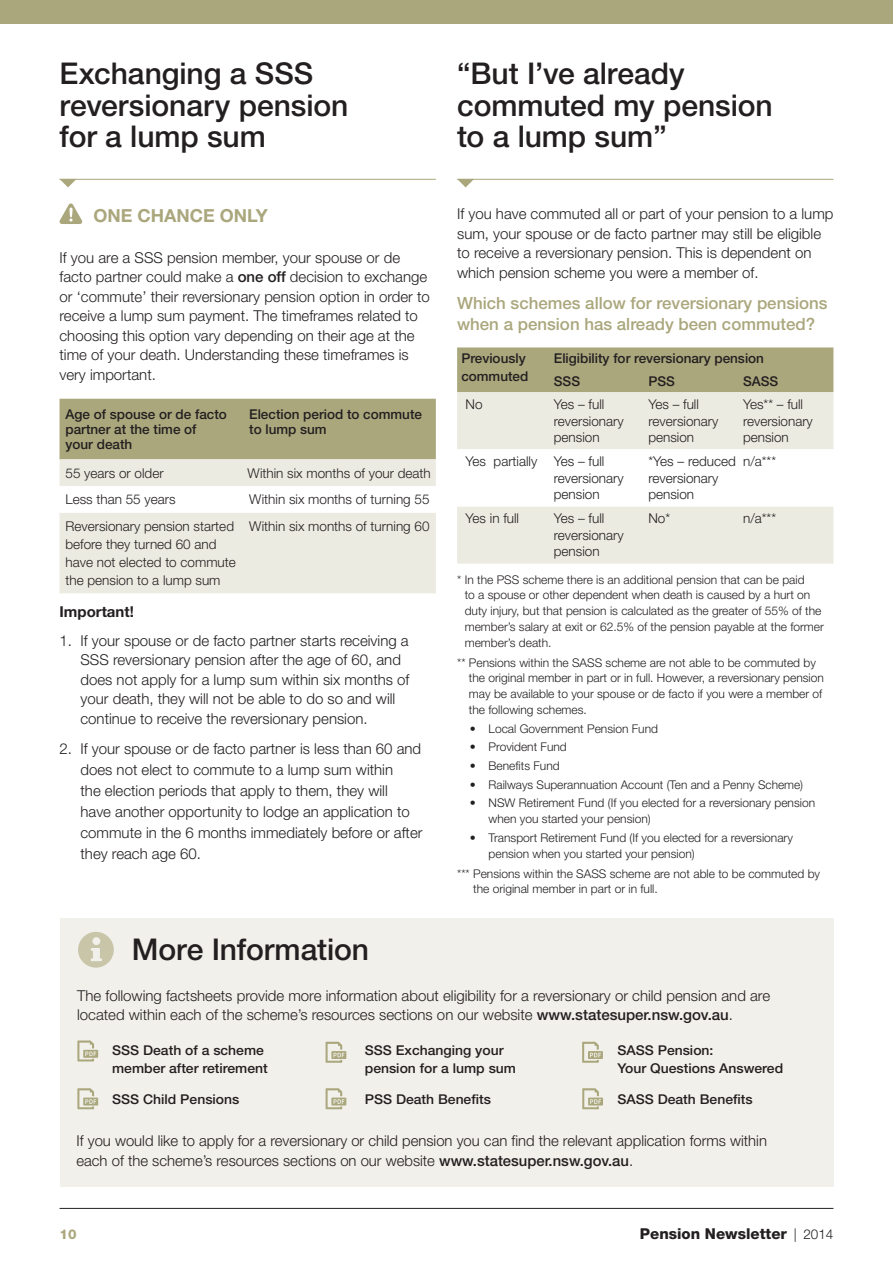
<style>
.page{position:relative;width:893px;height:1263px;background:#fff}
.page>*{position:absolute;margin:0;border:0;box-sizing:border-box;transform-origin:0 0}
.t1{font:500 30px/31.5px "Helvetica Neue LT Std";letter-spacing:-.005em;color:#231f20}
.t2{font:700 18px "Helvetica Neue LT Std";color:#aaa77d}
.t3{font:500 16.8px/21px "Helvetica Neue LT Std";color:#aaa77d}
.t4{font:300 15px/19.5px "Helvetica Neue LT Std";color:#231f20}
.t5{font:800 15px "Helvetica Neue LT Std";color:#231f20}
.t6{font:700 15px "Helvetica Neue LT Std";color:#231f20}
.t7{font:300 13.5px/16.5px "Helvetica Neue LT Std";color:#231f20}
.t8{font:500 13.5px/18px "Helvetica Neue LT Std";color:#231f20}
.t9{font:800 13.5px "Helvetica Neue LT Std";color:#aaa77d}
.t10{font:300 12px/15.8px "Helvetica Neue LT Std";color:#231f20}
.s1{font-weight:500}
.s2{font-weight:300;font-size:13.5px}
</style>
<div class="page">
<div style="left:0;top:0;width:893px;height:24px;background:#aaa77d"></div>
<hr style="left:60px;top:1208px;width:773px;height:1px;background:#231f20">
<hr style="left:60px;top:179px;width:376px;height:1px;background:#aaa77d">
<div style="left:60px;top:399px;width:376px;height:60px;background:#aaa77d"></div>
<div style="left:60px;top:459px;width:376px;height:134px;background:#ecebe2"></div>
<svg style="left:60px;top:486px;width:376px;height:27px"></svg>
<svg style="left:60px;top:179px;width:17px;height:8px"></svg>
<svg style="left:59px;top:203px;width:23px;height:21px"></svg>
<hr style="left:892px;top:221px;width:1px;height:1042px;background:#f1f1f2">
<div style="left:60px;top:918px;width:773px;height:269px;background:#f1f0ea"></div>
<svg style="left:77px;top:1040px;width:21px;height:21px"></svg>
<svg style="left:77px;top:1088px;width:21px;height:21px"></svg>
<svg style="left:326px;top:1088px;width:20px;height:21px"></svg>
<svg style="left:582px;top:1088px;width:21px;height:21px"></svg>
<svg style="left:326px;top:1042px;width:20px;height:21px"></svg>
<svg style="left:582px;top:1042px;width:21px;height:21px"></svg>
<hr style="left:457px;top:179px;width:376px;height:1px;background:#aaa77d">
<div style="left:457px;top:347px;width:376px;height:45px;background:#aaa77d"></div>
<div style="left:457px;top:392px;width:376px;height:172px;background:#ecebe2"></div>
<svg style="left:457px;top:449px;width:376px;height:57px"></svg>
<svg style="left:457px;top:179px;width:16px;height:8px"></svg>
<svg style="left:78px;top:932px;width:36px;height:36px"></svg>
<h1 class="t1" style="left:60px;top:58px;width:290px">Exchanging a SSS reversionary pension for a lump sum</h1>
<p class="t2" style="left:94px;top:205px;width:176px">ONE CHANCE ONLY</p>
<p class="t4" style="left:60px;top:248px;width:372px">If you are a SSS pension member, your spouse or de facto partner could make a <span class="s1">one off</span> decision to exchange or ‘commute’ their reversionary pension option in order to receive a lump sum payment. The timeframes related to choosing this option vary depending on their age at the time of your death. Understanding these timeframes is very important.</p>
<p class="t8" style="left:66px;top:406px;width:163px;line-height:15px">Age of spouse or de facto partner at the time of your death</p>
<p class="t8" style="left:249px;top:406px;width:174px;line-height:15px">Election period to commute to lump sum</p>
<p class="t7" style="left:66px;top:464px;width:100px">55 years or older</p>
<p class="t7" style="left:247px;top:464px;width:185px">Within six months of your death</p>
<p class="t7" style="left:66px;top:491px;width:112px">Less than 55 years</p>
<p class="t7" style="left:249px;top:491px;width:182px">Within six months of turning 55</p>
<p class="t7" style="left:66px;top:517px;width:172px;line-height:18px">Reversionary pension started before they turned 60 and have not elected to commute the pension to a lump sum</p>
<p class="t7" style="left:249px;top:517px;width:182px">Within six months of turning 60</p>
<p class="t6" style="left:60px;top:603px;width:76px">Important!</p>
<p class="t4" style="left:81px;top:630px;width:330px;text-indent:-21px">1. If your spouse or de facto partner starts receiving a SSS reversionary pension after the age of 60, and does not apply for a lump sum within six months of your death, they will not be able to do so and will continue to receive the reversionary pension.</p>
<p class="t4" style="left:81px;top:738px;width:344px;line-height:21px;text-indent:-21px">2. If your spouse or de facto partner is less than 60 and does not elect to commute to a lump sum within<br>the election periods that apply to them, they will<br>have another opportunity to lodge an application to commute in the 6 months immediately before or after they reach age 60.</p>
<h1 class="t1" style="left:132px;top:933px;width:239px">More Information</h1>
<h1 class="t1" style="left:457px;top:58px;width:317px">“But I’ve already commuted my pension to a lump sum”</h1>
<p class="t4" style="left:457px;top:204px;width:378px">If you have commuted all or part of your pension to a lump sum, your spouse or de facto partner may still be eligible to receive a reversionary pension. This is dependent on which pension scheme you were a member of.</p>
<p class="t3" style="left:457px;top:293px;width:372px">Which schemes allow for reversionary pensions when a pension has already been commuted?</p>
<p class="t8" style="left:461px;top:350px;width:69px">Previously commuted</p>
<p class="t8" style="left:554px;top:347px;width:212px;line-height:22.4px">Eligibility for reversionary pension<br>SSS</p>
<p class="t8" style="left:648px;top:372px;width:28px">PSS</p>
<p class="t8" style="left:743px;top:372px;width:37px">SASS</p>
<p class="t7" style="left:466px;top:396px;width:19px">No</p>
<p class="t7" style="left:554px;top:396px;width:71px">Yes – full reversionary pension</p>
<p class="t7" style="left:648px;top:396px;width:71px">Yes – full reversionary pension</p>
<p class="t7" style="left:743px;top:396px;width:71px">Yes** – full reversionary pension</p>
<p class="t7" style="left:554px;top:453px;width:71px;text-indent:-88px">Yes partially Yes – full reversionary pension</p>
<p class="t7" style="left:648px;top:453px;width:89px">*Yes – reduced reversionary pension</p>
<p class="t7" style="left:743px;top:453px;width:35px">n/a***</p>
<p class="t7" style="left:466px;top:510px;width:55px">Yes in full</p>
<p class="t7" style="left:554px;top:510px;width:71px">Yes – full reversionary pension</p>
<p class="t7" style="left:648px;top:510px;width:23px">No*</p>
<p class="t7" style="left:743px;top:510px;width:35px">n/a***</p>
<p class="t10" style="left:465px;top:571px;width:361px;text-indent:-8px">* In the PSS scheme there is an additional pension that can be paid<br>to a spouse or other dependent when death is caused by a hurt on duty injury, but that pension is calculated as the greater of 55% of the member’s salary at exit or 62.5% of the pension payable at the former member’s death.</p>
<p class="t10" style="left:469px;top:654px;width:357px;text-indent:-12px">** Pensions within the SASS scheme are not able to be commuted by the original member in part or in full. However, a reversionary pension may be available to your spouse or de facto if you were a member of the following schemes.</p>
<p class="t10" style="left:470px;top:720px;width:190px">• Local Government Pension Fund</p>
<p class="t10" style="left:470px;top:739px;width:98px">• Provident Fund</p>
<p class="t10" style="left:470px;top:758px;width:91px">• Benefits Fund</p>
<p class="t10" style="left:470px;top:776px;width:335px">• Railways Superannuation Account (Ten and a Penny Scheme)</p>
<p class="t10" style="left:489px;top:795px;width:328px;text-indent:-19px">• NSW Retirement Fund (If you elected for a reversionary pension when you started your pension)</p>
<p class="t10" style="left:489px;top:829px;width:306px;text-indent:-19px">• Transport Retirement Fund (If you elected for a reversionary pension when you started your pension)</p>
<p class="t10" style="left:473px;top:865px;width:348px;text-indent:-16px">*** Pensions within the SASS scheme are not able to be commuted by the original member in part or in full.</p>
<p class="t4" style="left:77px;top:985px;width:695px">The following factsheets provide more information about eligibility for a reversionary or child pension and are located within each of the scheme’s resources sections on our website <span class="s1">www.statesuper.nsw.gov.au</span>.</p>
<p class="t8" style="left:112px;top:1041px;width:157px">SSS Death of a scheme member after retirement</p>
<p class="t8" style="left:112px;top:1090px;width:129px">SSS Child Pensions</p>
<p class="t8" style="left:365px;top:1041px;width:153px">SSS Exchanging your pension for a lump sum</p>
<p class="t8" style="left:365px;top:1090px;width:128px">PSS Death Benefits</p>
<p class="t8" style="left:617px;top:1041px;width:167px">SASS Pension:<br>Your Questions Answered</p>
<p class="t8" style="left:617px;top:1090px;width:137px">SASS Death Benefits</p>
<p class="t4" style="left:77px;top:1131px;width:692px">If you would like to apply for a reversionary or child pension you can find the relevant application forms within each of the scheme’s resources sections on our website <span class="s1">www.statesuper.nsw.gov.au</span>.</p>
<p class="t9" style="left:60px;top:1226px;width:19px">10</p>
<p class="t5" style="left:640px;top:1225px;width:195px">Pension Newsletter <span class="s2">| 2014</span></p>
</div>
